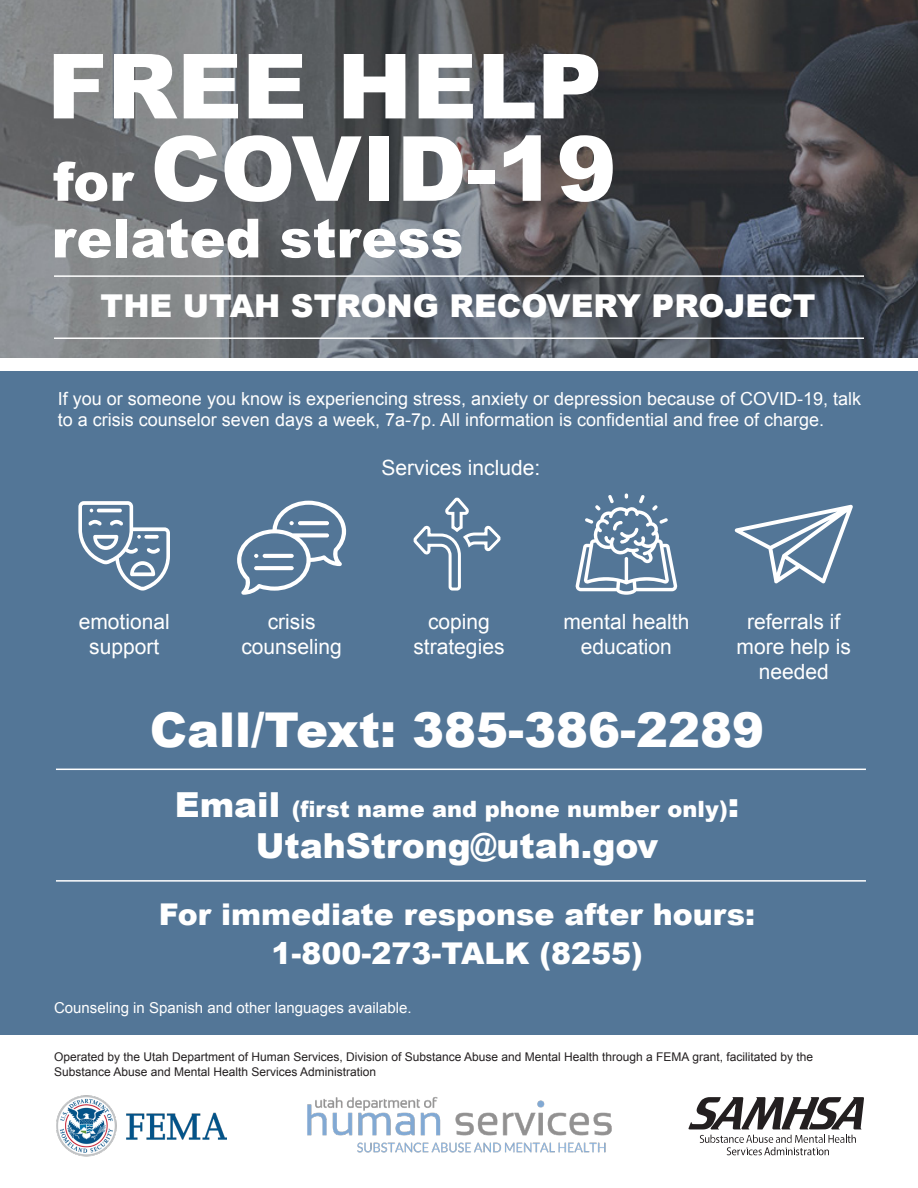
<style>
.page{position:relative;width:918px;height:1188px;background:#fff}
.page>*{position:absolute;margin:0;border:0;box-sizing:border-box;transform-origin:0 0}
.t1{font:900 90px "Arial";color:#fff}
.t2{font:900 54px "Arial";color:#fff}
.t3{font:900 48px "Arial";color:#fff}
.t4{font:900 34.5px "Arial";color:#fff}
.t5{font:900 31.5px "Arial";color:#fff}
.t6{font:900 30px "Arial";color:#fff}
.t7{font:900 22.5px "Arial";color:#fff}
.t8{font:21px/25.2px "Arial";color:#fff;text-align:center}
.t9{font:18px/21.6px "Arial";color:#fff}
.t10{font:15px "Arial";color:#fff}
.t11{font:12px/14.4px "Arial";color:#231f20}
.s1{font-size:34.5px}
</style>
<div class="page">
<img style="left:0;top:0;width:918px;height:358px">
<div style="left:0;top:372px;width:918px;height:663px;background:#537697"></div>
<img style="left:57px;top:1095px;width:170px;height:62px">
<img style="left:307px;top:1097px;width:305px;height:56px">
<svg style="left:688px;top:1097px;width:176px;height:59px"></svg>
<hr style="left:54px;top:275px;width:810px;height:2px;background:#fff">
<hr style="left:54px;top:338px;width:810px;height:1px;background:#fff">
<hr style="left:56px;top:769px;width:810px;height:1px;background:#fff">
<hr style="left:56px;top:880px;width:810px;height:2px;background:#fff">
<svg style="left:575px;top:493px;width:102px;height:102px"></svg>
<svg style="left:735px;top:505px;width:118px;height:78px"></svg>
<svg style="left:237px;top:501px;width:109px;height:94px"></svg>
<svg style="left:263px;top:554px;width:31px;height:4px"></svg>
<svg style="left:254px;top:566px;width:40px;height:4px"></svg>
<svg style="left:298px;top:521px;width:31px;height:4px"></svg>
<svg style="left:413px;top:497px;width:88px;height:94px"></svg>
<svg style="left:78px;top:501px;width:92px;height:90px"></svg>
<svg style="left:144px;top:535px;width:15px;height:4px"></svg>
<p class="t1" style="left:47px;top:21px;width:556px">FREE HELP</p>
<p class="t1" style="left:150px;top:103px;width:468px">COVID-19</p>
<p class="t2" style="left:53px;top:142px;width:82px">for</p>
<p class="t2" style="left:52px;top:199px;width:413px">related stress</p>
<p class="t5" style="left:101px;top:283px;width:717px">THE UTAH STRONG RECOVERY PROJECT</p>
<p class="t9" style="left:58px;top:388px;width:805px">If you or someone you know is experiencing stress, anxiety or depression because of COVID-19, talk to a crisis counselor seven days a week, 7a-7p. All information is confidential and free of charge.</p>
<p class="t8" style="left:382px;top:455px;width:160px">Services include:</p>
<p class="t8" style="left:79px;top:609px;width:93px">emotional support</p>
<p class="t8" style="left:241px;top:609px;width:102px">crisis counseling</p>
<p class="t8" style="left:413px;top:609px;width:93px">coping strategies</p>
<p class="t8" style="left:563px;top:609px;width:128px">mental health education</p>
<p class="t8" style="left:737px;top:609px;width:116px">referrals if more help is needed</p>
<p class="t3" style="left:150px;top:695px;width:616px">Call/Text: 385-386-2289</p>
<p class="t7" style="left:175px;top:792px;width:566px"><span class="s1">Email</span> (first name and phone number only)<span class="s1">:</span></p>
<p class="t4" style="left:256px;top:821px;width:404px">UtahStrong@utah.gov</p>
<p class="t6" style="left:159px;top:893px;width:598px">For immediate response after hours:</p>
<p class="t6" style="left:271px;top:932px;width:373px">1-800-273-TALK (8255)</p>
<p class="t10" style="left:54px;top:998px;width:359px">Counseling in Spanish and other languages available.</p>
<p class="t11" style="left:54px;top:1050px;width:761px">Operated by the Utah Department of Human Services, Division of Substance Abuse and Mental Health through a FEMA grant, facilitated by the<br>Substance Abuse and Mental Health Services Administration</p>
</div>
